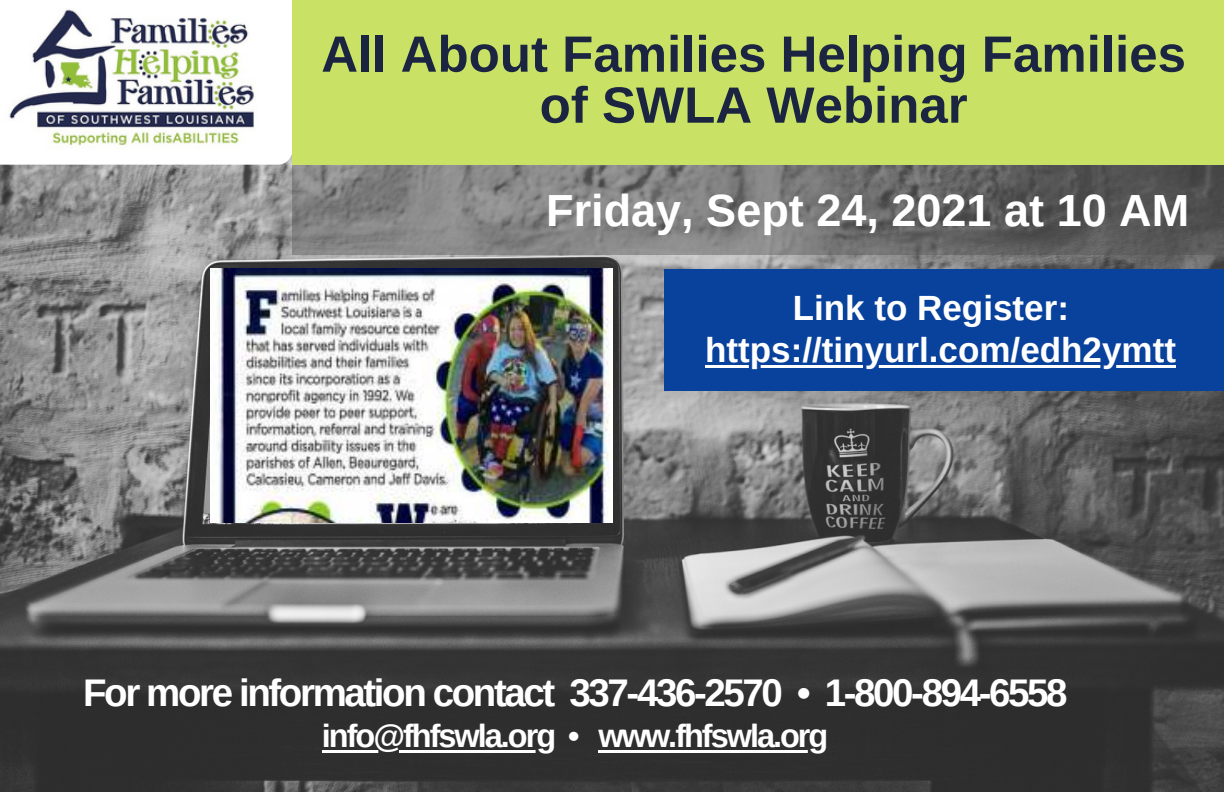
<style>
.page{position:relative;width:1224px;height:792px;background:#fff}
.page>*{position:absolute;margin:0;border:0;box-sizing:border-box;transform-origin:0 0}
.t1{font:700 51px/51px "Arimo";color:#1b2542;text-align:center}
.t2{font:700 45px "Arimo";color:#fff}
.t3{font:700 38.6px "Arimo";letter-spacing:-.06em;color:#fff}
.t4{font:700 35px/42px "Arimo";color:#fff;text-align:center}
.t5{font:700 32.6px "Arimo";letter-spacing:-.06em;color:#fff}
</style>
<div class="page">
<img style="left:0;top:0;width:1224px;height:792px">
<img style="left:210px;top:269px;width:402px;height:253px">
<img style="left:306px;top:269px;width:241px;height:253px">
<img style="left:0;top:0;width:292px;height:165px">
<svg style="left:293px;top:165px;width:931px;height:90px;background:#727272"></svg>
<div style="left:664px;top:269px;width:560px;height:121px;background:#09429c"></div>
<div style="left:293px;top:0;width:931px;height:165px;background:#c9e265"></div>
<hr style="left:705px;top:365px;width:471px;height:3px;background:#fff">
<hr style="left:322px;top:750px;width:232px;height:3px;background:#fff">
<hr style="left:599px;top:750px;width:227px;height:3px;background:#fff">
<h1 class="t1" style="left:321px;top:29px;width:866px">All About Families Helping Families of SWLA Webinar</h1>
<p class="t2" style="left:546px;top:179px;width:645px">Friday, Sept 24, 2021 at 10 AM</p>
<p class="t4" style="left:705px;top:288px;width:472px">Link to Register: https://tinyurl.com/edh2ymtt</p>
<p class="t3" style="left:83px;top:666px;width:986px">For more information contact 337-436-2570 • 1-800-894-6558</p>
<p class="t5" style="left:322px;top:713px;width:508px">info@fhfswla.org • www.fhfswla.org</p>
</div>
